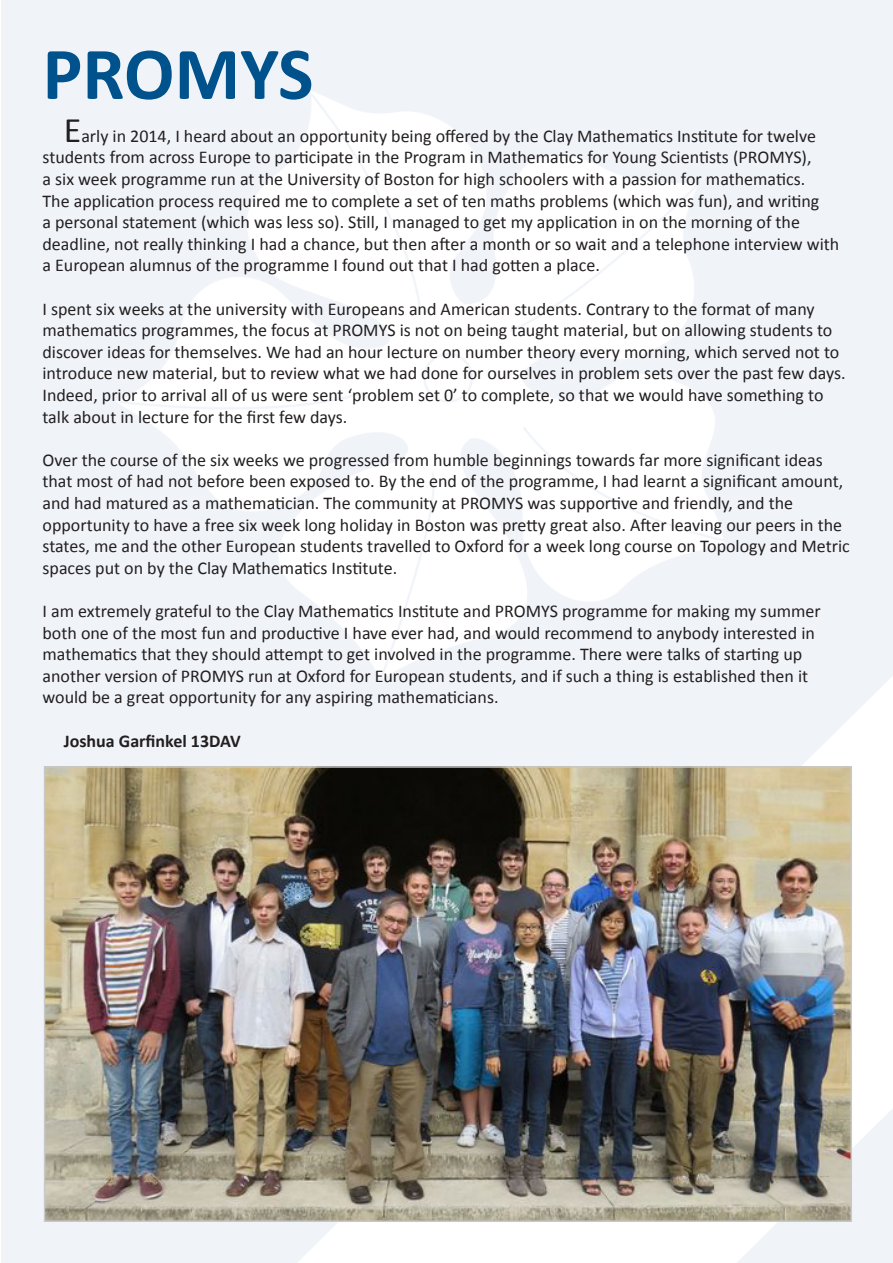
<style>
.page{position:relative;width:893px;height:1263px;background:#fff}
.page>*{position:absolute;margin:0;border:0;box-sizing:border-box;transform-origin:0 0}
.t1{font:700 75px "Calibri";color:#00528c}
.t2{font:18px/21.6px "Calibri";color:#231f20}
.t3{font:700 18px "Calibri";color:#231f20}
.s1{font-size:36px}
</style>
<div class="page">
<img style="left:47px;top:769px;width:802px;height:450px">
<div style="left:44px;top:766px;width:808px;height:456px;border:2px solid #c8c8c8"></div>
<h1 class="t1" style="left:43px;top:26px;width:272px">PROMYS</h1>
<p class="t2" style="left:43px;top:125px;width:798px;text-indent:21px"><span class="s1">E</span>arly in 2014, I heard about an opportunity being offered by the Clay Mathematics Institute for twelve students from across Europe to participate in the Program in Mathematics for Young Scientists (PROMYS),<br>a six week programme run at the University of Boston for high schoolers with a passion for mathematics.<br>The application process required me to complete a set of ten maths problems (which was fun), and writing<br>a personal statement (which was less so). Still, I managed to get my application in on the morning of the deadline, not really thinking I had a chance, but then after a month or so wait and a telephone interview with a European alumnus of the programme I found out that I had gotten a place.</p>
<p class="t2" style="left:43px;top:298px;width:805px">I spent six weeks at the university with Europeans and American students. Contrary to the format of many mathematics programmes, the focus at PROMYS is not on being taught material, but on allowing students to discover ideas for themselves. We had an hour lecture on number theory every morning, which served not to introduce new material, but to review what we had done for ourselves in problem sets over the past few days.<br>Indeed, prior to arrival all of us were sent ‘problem set 0’ to complete, so that we would have something to talk about in lecture for the first few days.</p>
<p class="t2" style="left:43px;top:449px;width:809px">Over the course of the six weeks we progressed from humble beginnings towards far more significant ideas that most of had not before been exposed to. By the end of the programme, I had learnt a significant amount, and had matured as a mathematician. The community at PROMYS was supportive and friendly, and the opportunity to have a free six week long holiday in Boston was pretty great also. After leaving our peers in the states, me and the other European students travelled to Oxford for a week long course on Topology and Metric spaces put on by the Clay Mathematics Institute.</p>
<p class="t2" style="left:43px;top:600px;width:780px">I am extremely grateful to the Clay Mathematics Institute and PROMYS programme for making my summer both one of the most fun and productive I have ever had, and would recommend to anybody interested in mathematics that they should attempt to get involved in the programme. There were talks of starting up another version of PROMYS run at Oxford for European students, and if such a thing is established then it would be a great opportunity for any aspiring mathematicians.</p>
<p class="t3" style="left:64px;top:729px;width:178px">Joshua Garfinkel 13DAV</p>
</div>
